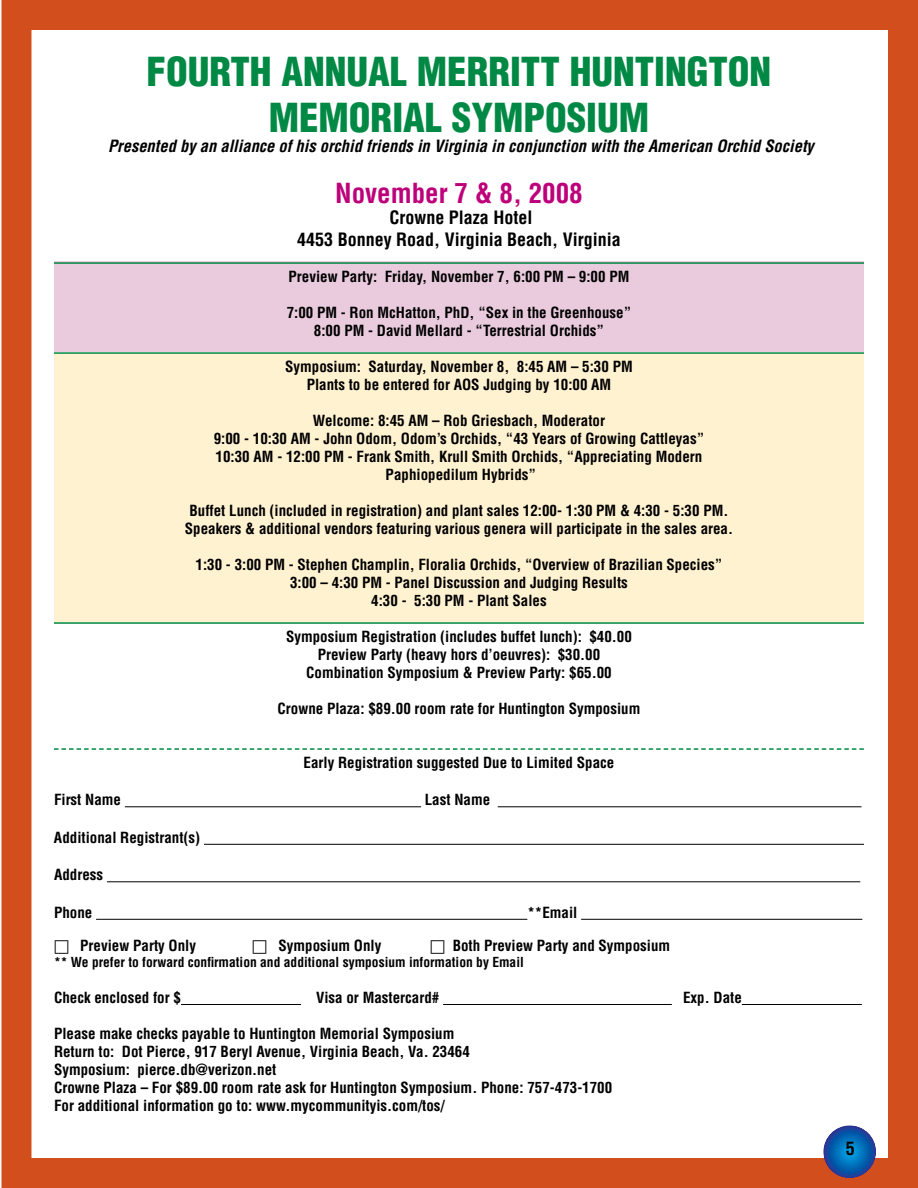
<style>
.page{position:relative;width:918px;height:1188px;background:#fff}
.page>*{position:absolute;margin:0;border:0;box-sizing:border-box;transform-origin:0 0}
.t1{font:900 condensed 39px/46.8px "Helvetica";color:#008944;text-align:center}
.t2{font:700 condensed 27px "Helvetica";color:#bd007a}
.t3{font:700 condensed 18px/21.6px "Helvetica";color:#000;text-align:center}
.t4{font:italic 700 condensed 16.5px "Helvetica";color:#000}
.t5{font:700 condensed 15px/18px "Helvetica";color:#000;text-align:center}
.t6{font:700 condensed 13.5px "Helvetica";color:#000}
.s1{font-family:"European Pi Three";font-weight:400;font-stretch:normal}
</style>
<div class="page">
<div style="left:2px;top:0;width:916px;height:1188px;border:30px solid #d24f1d"></div>
<div style="left:54px;top:353px;width:810px;height:269px;background:#fff2d1"></div>
<div style="left:54px;top:261px;width:810px;height:90px;background:#eacbdd"></div>
<hr style="left:54px;top:262px;width:810px;height:2px;background:#008944">
<hr style="left:54px;top:352px;width:810px;height:2px;background:#008944">
<hr style="left:54px;top:622px;width:810px;height:2px;background:#008944">
<svg style="left:54px;top:748px;width:810px;height:2px"></svg>
<hr style="left:125px;top:806px;width:296px;height:1px;background:#000">
<hr style="left:498px;top:806px;width:363px;height:1px;background:#000">
<hr style="left:204px;top:844px;width:660px;height:1px;background:#000">
<hr style="left:107px;top:881px;width:753px;height:1px;background:#000">
<hr style="left:96px;top:919px;width:431px;height:1px;background:#000">
<hr style="left:581px;top:919px;width:281px;height:1px;background:#000">
<hr style="left:181px;top:1004px;width:120px;height:1px;background:#000">
<hr style="left:443px;top:1004px;width:229px;height:1px;background:#000">
<hr style="left:742px;top:1004px;width:120px;height:1px;background:#000">
<svg style="left:823px;top:1125px;width:53px;height:53px;background:#0f60af"></svg>
<h1 class="t1" style="left:147px;top:47px;width:626px">FOURTH ANNUAL MERRITT HUNTINGTON<br>MEMORIAL SYMPOSIUM</h1>
<p class="t4" style="left:108px;top:136px;width:707px">Presented by an alliance of his orchid friends in Virginia in conjunction with the American Orchid Society</p>
<h2 class="t2" style="left:335px;top:176px;width:249px">November 7 &amp; 8, 2008</h2>
<p class="t3" style="left:297px;top:207px;width:325px">Crowne Plaza Hotel<br>4453 Bonney Road, Virginia Beach, Virginia</p>
<p class="t5" style="left:289px;top:267px;width:340px">Preview Party: Friday, November 7, 6:00 PM – 9:00 PM</p>
<p class="t5" style="left:287px;top:303px;width:346px">7:00 PM - Ron McHatton, PhD, “Sex in the Greenhouse”<br>8:00 PM - David Mellard - “Terrestrial Orchids”</p>
<p class="t5" style="left:285px;top:357px;width:347px">Symposium: Saturday, November 8, 8:45 AM – 5:30 PM<br>Plants to be entered for AOS Judging by 10:00 AM</p>
<p class="t5" style="left:214px;top:411px;width:492px">Welcome: 8:45 AM – Rob Griesbach, Moderator<br>9:00 - 10:30 AM - John Odom, Odom’s Orchids, “43 Years of Growing Cattleyas” 10:30 AM - 12:00 PM - Frank Smith, Krull Smith Orchids, “Appreciating Modern Paphiopedilum Hybrids”</p>
<p class="t5" style="left:185px;top:501px;width:550px">Buffet Lunch (included in registration) and plant sales 12:00- 1:30 PM &amp; 4:30 - 5:30 PM.<br>Speakers &amp; additional vendors featuring various genera will participate in the sales area.</p>
<p class="t5" style="left:196px;top:555px;width:528px">1:30 - 3:00 PM - Stephen Champlin, Floralia Orchids, “Overview of Brazilian Species”<br>3:00 – 4:30 PM - Panel Discussion and Judging Results<br>4:30 - 5:30 PM - Plant Sales</p>
<p class="t5" style="left:286px;top:627px;width:347px">Symposium Registration (includes buffet lunch): $40.00<br>Preview Party (heavy hors d’oeuvres): $30.00<br>Combination Symposium &amp; Preview Party: $65.00</p>
<p class="t5" style="left:278px;top:699px;width:364px">Crowne Plaza: $89.00 room rate for Huntington Symposium</p>
<p class="t5" style="left:304px;top:753px;width:312px">Early Registration suggested Due to Limited Space</p>
<p class="t5" style="left:54px;top:791px;width:69px">First Name</p>
<p class="t5" style="left:425px;top:791px;width:67px">Last Name</p>
<p class="t5" style="left:54px;top:828px;width:148px">Additional Registrant(s)</p>
<p class="t5" style="left:54px;top:866px;width:51px">Address</p>
<p class="t5" style="left:54px;top:903px;width:40px">Phone</p>
<p class="t5" style="left:527px;top:903px;width:52px">**Email</p>
<p class="t5" style="left:54px;top:936px;width:144px"><span class="s1">N</span> Preview Party Only</p>
<p class="t5" style="left:252px;top:936px;width:131px"><span class="s1">N</span> Symposium Only</p>
<p class="t5" style="left:430px;top:936px;width:242px"><span class="s1">N</span> Both Preview Party and Symposium</p>
<p class="t6" style="left:54px;top:954px;width:471px">** We prefer to forward confirmation and additional symposium information by Email</p>
<p class="t5" style="left:54px;top:988px;width:129px">Check enclosed for $</p>
<p class="t5" style="left:316px;top:988px;width:125px">Visa or Mastercard#</p>
<p class="t5" style="left:683px;top:988px;width:60px">Exp. Date</p>
<p class="t5" style="left:54px;top:1024px;width:560px;text-align:left">Please make checks payable to Huntington Memorial Symposium<br>Return to: Dot Pierce, 917 Beryl Avenue, Virginia Beach, Va. 23464<br>Symposium: pierce.db@verizon.net<br>Crowne Plaza – For $89.00 room rate ask for Huntington Symposium. Phone: 757-473-1700<br>For additional information go to: www.mycommunityis.com/tos/</p>
</div>
